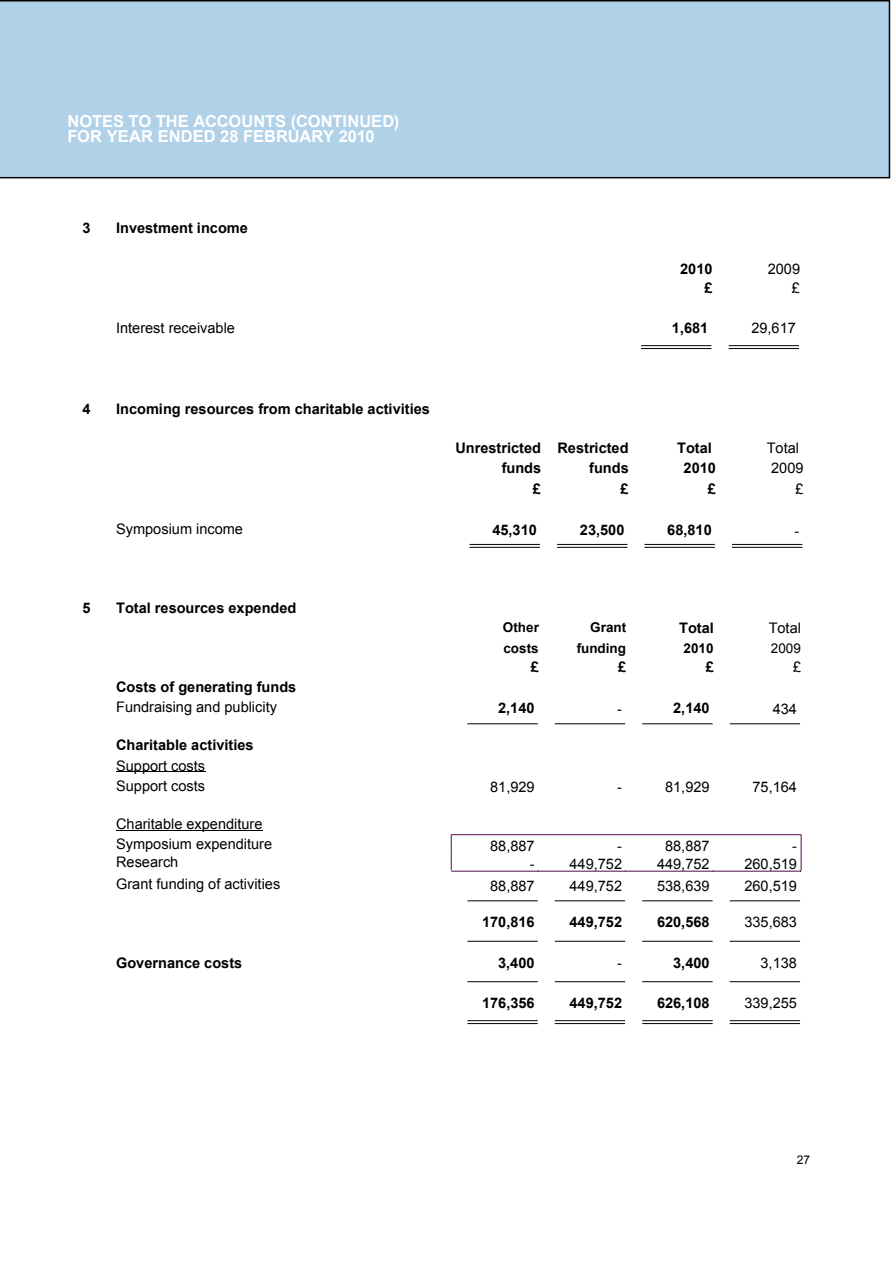
<style>
.page{position:relative;width:893px;height:1263px;background:#fff}
.page>*{position:absolute;margin:0;border:0;box-sizing:border-box;transform-origin:0 0}
.t1{font:700 16.5px/15px "Arial";color:#fff}
.t2{font:14.55px/20.1px "Arial";color:#000}
.t3{font:700 14.55px "Arial";color:#000}
.t4{font:700 13.5px "Arial";color:#000}
.t5{font:13.5px "Arial";color:#000}
.t6{font:12px "Arial";color:#000}
</style>
<div class="page">
<div style="left:0;top:0;width:890px;height:178px;background:#b1d1e9"></div>
<hr style="left:641px;top:345px;width:70px;height:1px;background:#000">
<hr style="left:641px;top:348px;width:70px;height:1px;background:#000">
<hr style="left:729px;top:345px;width:70px;height:1px;background:#000">
<hr style="left:729px;top:348px;width:70px;height:1px;background:#000">
<hr style="left:470px;top:544px;width:70px;height:1px;background:#000">
<hr style="left:470px;top:547px;width:70px;height:1px;background:#000">
<hr style="left:557px;top:544px;width:70px;height:1px;background:#000">
<hr style="left:557px;top:547px;width:70px;height:1px;background:#000">
<hr style="left:644px;top:544px;width:71px;height:1px;background:#000">
<hr style="left:644px;top:547px;width:71px;height:1px;background:#000">
<hr style="left:732px;top:544px;width:70px;height:1px;background:#000">
<hr style="left:732px;top:547px;width:70px;height:1px;background:#000">
<hr style="left:467px;top:723px;width:71px;height:1px;background:#000">
<hr style="left:555px;top:723px;width:70px;height:1px;background:#000">
<hr style="left:642px;top:723px;width:71px;height:1px;background:#000">
<hr style="left:730px;top:723px;width:70px;height:1px;background:#000">
<hr style="left:116px;top:771px;width:89px;height:1px;background:#000">
<hr style="left:116px;top:830px;width:146px;height:1px;background:#000">
<hr style="left:451px;top:834px;width:88px;height:1px;background:#540b50">
<hr style="left:539px;top:834px;width:87px;height:1px;background:#540b50">
<hr style="left:626px;top:834px;width:88px;height:1px;background:#540b50">
<hr style="left:714px;top:834px;width:87px;height:1px;background:#540b50">
<svg style="left:451px;top:834px;width:1px;height:36px"></svg>
<hr style="left:451px;top:871px;width:88px;height:1px;background:#540b50">
<hr style="left:539px;top:871px;width:87px;height:1px;background:#540b50">
<hr style="left:626px;top:871px;width:88px;height:1px;background:#540b50">
<hr style="left:714px;top:871px;width:87px;height:1px;background:#540b50">
<svg style="left:800px;top:834px;width:2px;height:38px"></svg>
<hr style="left:467px;top:900px;width:71px;height:1px;background:#000">
<hr style="left:555px;top:900px;width:70px;height:1px;background:#000">
<hr style="left:642px;top:900px;width:71px;height:1px;background:#000">
<hr style="left:730px;top:900px;width:70px;height:1px;background:#000">
<hr style="left:467px;top:941px;width:71px;height:1px;background:#000">
<hr style="left:555px;top:941px;width:70px;height:1px;background:#000">
<hr style="left:642px;top:941px;width:71px;height:1px;background:#000">
<hr style="left:730px;top:941px;width:70px;height:1px;background:#000">
<hr style="left:467px;top:981px;width:71px;height:1px;background:#000">
<hr style="left:555px;top:981px;width:70px;height:1px;background:#000">
<hr style="left:642px;top:981px;width:71px;height:1px;background:#000">
<hr style="left:730px;top:981px;width:70px;height:1px;background:#000">
<hr style="left:467px;top:1020px;width:71px;height:1px;background:#000">
<hr style="left:467px;top:1023px;width:71px;height:1px;background:#000">
<hr style="left:555px;top:1020px;width:70px;height:1px;background:#000">
<hr style="left:555px;top:1023px;width:70px;height:1px;background:#000">
<hr style="left:642px;top:1020px;width:71px;height:1px;background:#000">
<hr style="left:642px;top:1023px;width:71px;height:1px;background:#000">
<hr style="left:730px;top:1020px;width:70px;height:1px;background:#000">
<hr style="left:730px;top:1023px;width:70px;height:1px;background:#000">
<p class="t1" style="left:68px;top:115px;width:333px">NOTES TO THE ACCOUNTS (CONTINUED)<br>FOR YEAR ENDED 28 FEBRUARY 2010</p>
<p class="t3" style="left:82px;top:218px;width:10px">3</p>
<p class="t3" style="left:116px;top:218px;width:133px">Investment income</p>
<p class="t3" style="left:680px;top:259px;width:34px">2010</p>
<p class="t2" style="left:768px;top:259px;width:34px">2009</p>
<p class="t3" style="left:704px;top:278px;width:10px">£</p>
<p class="t2" style="left:792px;top:278px;width:10px">£</p>
<p class="t2" style="left:116px;top:318px;width:120px">Interest receivable</p>
<p class="t3" style="left:672px;top:318px;width:38px">1,681</p>
<p class="t2" style="left:751px;top:318px;width:46px">29,617</p>
<p class="t3" style="left:82px;top:399px;width:10px">4</p>
<p class="t3" style="left:116px;top:399px;width:315px">Incoming resources from charitable activities</p>
<p class="t3" style="left:455px;top:439px;width:175px">Unrestricted Restricted</p>
<p class="t3" style="left:677px;top:439px;width:36px">Total</p>
<p class="t2" style="left:767px;top:438px;width:34px">Total</p>
<p class="t3" style="left:502px;top:459px;width:41px">funds</p>
<p class="t3" style="left:589px;top:459px;width:41px">funds</p>
<p class="t3" style="left:684px;top:459px;width:34px">2010</p>
<p class="t2" style="left:771px;top:458px;width:34px">2009</p>
<p class="t3" style="left:533px;top:479px;width:10px">£</p>
<p class="t3" style="left:620px;top:479px;width:10px">£</p>
<p class="t3" style="left:708px;top:479px;width:10px">£</p>
<p class="t2" style="left:795px;top:479px;width:10px">£</p>
<p class="t2" style="left:116px;top:519px;width:128px">Symposium income</p>
<p class="t3" style="left:492px;top:520px;width:46px">45,310</p>
<p class="t3" style="left:580px;top:520px;width:46px">23,500</p>
<p class="t3" style="left:667px;top:520px;width:46px">68,810</p>
<p class="t2" style="left:794px;top:521px;width:6px">-</p>
<p class="t3" style="left:82px;top:598px;width:10px">5</p>
<p class="t3" style="left:116px;top:598px;width:182px">Total resources expended</p>
<p class="t4" style="left:503px;top:618px;width:37px">Other</p>
<p class="t4" style="left:590px;top:618px;width:37px">Grant</p>
<p class="t3" style="left:679px;top:618px;width:36px">Total</p>
<p class="t2" style="left:769px;top:618px;width:34px">Total</p>
<p class="t4" style="left:503px;top:640px;width:37px">costs</p>
<p class="t4" style="left:577px;top:640px;width:51px">funding</p>
<p class="t4" style="left:684px;top:640px;width:31px">2010</p>
<p class="t5" style="left:771px;top:640px;width:31px">2009</p>
<p class="t3" style="left:531px;top:657px;width:10px">£</p>
<p class="t3" style="left:618px;top:657px;width:10px">£</p>
<p class="t3" style="left:706px;top:657px;width:10px">£</p>
<p class="t2" style="left:793px;top:657px;width:10px">£</p>
<p class="t3" style="left:116px;top:677px;width:182px">Costs of generating funds</p>
<p class="t2" style="left:116px;top:697px;width:162px">Fundraising and publicity</p>
<p class="t3" style="left:498px;top:698px;width:38px">2,140</p>
<p class="t2" style="left:617px;top:699px;width:6px">-</p>
<p class="t3" style="left:673px;top:698px;width:38px">2,140</p>
<p class="t2" style="left:773px;top:699px;width:26px">434</p>
<p class="t3" style="left:116px;top:735px;width:139px">Charitable activities</p>
<p class="t2" style="left:116px;top:755px;width:90px">Support costs<br>Support costs</p>
<p class="t2" style="left:490px;top:777px;width:46px">81,929</p>
<p class="t2" style="left:617px;top:777px;width:6px">-</p>
<p class="t2" style="left:665px;top:777px;width:46px">81,929</p>
<p class="t2" style="left:752px;top:777px;width:46px">75,164</p>
<p class="t2" style="left:116px;top:814px;width:158px">Charitable expenditure<br>Symposium expenditure</p>
<p class="t2" style="left:490px;top:836px;width:46px">88,887</p>
<p class="t2" style="left:617px;top:836px;width:6px">-</p>
<p class="t2" style="left:665px;top:836px;width:46px">88,887</p>
<p class="t2" style="left:792px;top:836px;width:6px">-</p>
<p class="t2" style="left:116px;top:852px;width:64px">Research</p>
<p class="t2" style="left:530px;top:854px;width:94px">- 449,752</p>
<p class="t2" style="left:657px;top:854px;width:54px">449,752</p>
<p class="t2" style="left:744px;top:854px;width:54px">260,519</p>
<p class="t2" style="left:116px;top:874px;width:166px">Grant funding of activities</p>
<p class="t2" style="left:490px;top:876px;width:46px">88,887</p>
<p class="t2" style="left:569px;top:876px;width:54px">449,752</p>
<p class="t2" style="left:657px;top:876px;width:54px">538,639</p>
<p class="t2" style="left:744px;top:876px;width:54px">260,519</p>
<p class="t3" style="left:482px;top:912px;width:54px">170,816</p>
<p class="t3" style="left:569px;top:912px;width:54px">449,752</p>
<p class="t3" style="left:657px;top:912px;width:54px">620,568</p>
<p class="t2" style="left:744px;top:912px;width:54px">335,683</p>
<p class="t3" style="left:116px;top:953px;width:128px">Governance costs</p>
<p class="t3" style="left:498px;top:953px;width:38px">3,400</p>
<p class="t2" style="left:617px;top:953px;width:6px">-</p>
<p class="t3" style="left:673px;top:953px;width:38px">3,400</p>
<p class="t2" style="left:760px;top:953px;width:38px">3,138</p>
<p class="t3" style="left:482px;top:993px;width:54px">176,356</p>
<p class="t3" style="left:569px;top:993px;width:54px">449,752</p>
<p class="t3" style="left:657px;top:993px;width:54px">626,108</p>
<p class="t2" style="left:744px;top:993px;width:54px">339,255</p>
<p class="t6" style="left:797px;top:1152px;width:15px">27</p>
</div>
